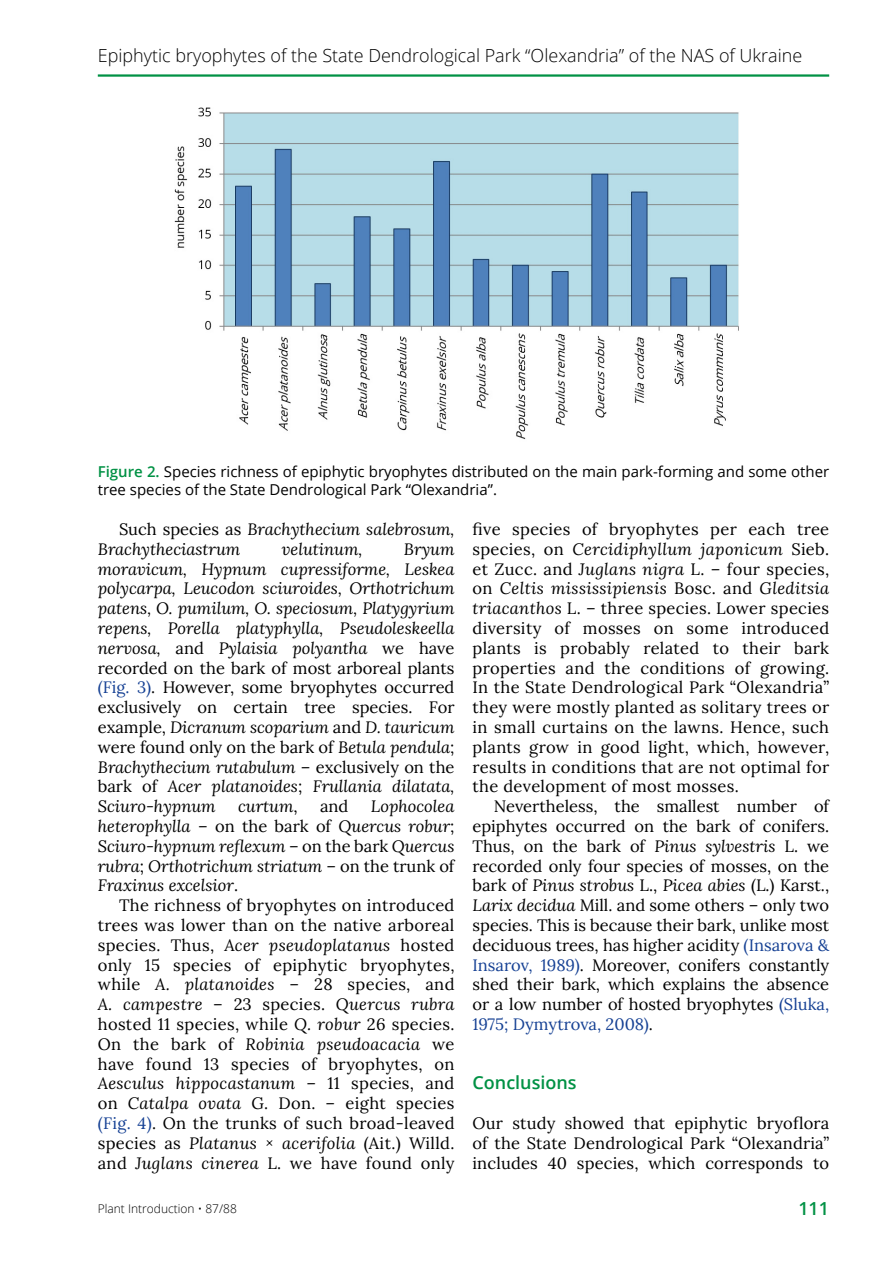
<style>
.page{position:relative;width:893px;height:1263px;background:#fff}
.page>*{position:absolute;margin:0;border:0;box-sizing:border-box;transform-origin:0 0}
.t1{font:300 18px "Open Sans";color:#000}
.t2{font:600 18px "Open Sans";color:#009144}
.t3{font:16.5px/19.8px "Lora";letter-spacing:.01em;color:#000;text-align:justify}
.t4{font:italic 16.5px/19.8px "Lora";color:#000;text-align:justify}
.t5{font:15px/18px "Open Sans";color:#000}
.t6{font:300 12px "Open Sans";color:#000}
.s1{font-weight:600;color:#009144}
.s2{font-style:normal}
.s3{font-style:italic}
.s4{color:#164194}
.s5{font-style:normal;color:#164194}
</style>
<div class="page">
<hr style="left:98px;top:74px;width:731px;height:3px;background:#009144">
<img style="left:174px;top:107px;width:565px;height:333px">
<p class="t1" style="left:98px;top:43px;width:706px">Epiphytic bryophytes of the State Dendrological Park “Olexandria” of the NAS of Ukraine</p>
<p class="t5" style="left:98px;top:463px;width:733px"><span class="s1">Figure 2.</span> Species richness of epiphytic bryophytes distributed on the main park-forming and some other tree species of the State Dendrological Park “Olexandria”.</p>
<p class="t4" style="left:98px;top:519px;width:358px;text-indent:21px"><span class="s2">Such species as</span> Brachythecium salebrosum,<br>Brachytheciastrum</p>
<p class="t3" style="left:472px;top:518px;width:358px">five species of bryophytes per each tree species, on <span class="s3">Cercidiphyllum japonicum</span> Sieb. et Zucc. and <span class="s3">Juglans nigra</span> L. – four species, on <span class="s3">Celtis mississipiensis</span> Bosc. and <span class="s3">Gleditsia triacanthos</span> L. – three species. Lower species diversity of mosses on some introduced plants is probably related to their bark properties and the conditions of growing.<br>In the State Dendrological Park “Olexandria” they were mostly planted as solitary trees or in small curtains on the lawns. Hence, such plants grow in good light, which, however, results in conditions that are not optimal for the development of most mosses.</p>
<p class="t3" style="left:472px;top:795px;width:358px;text-indent:21px">Nevertheless, the smallest number of epiphytes occurred on the bark of conifers.<br>Thus, on the bark of <span class="s3">Pinus sylvestris</span> L. we recorded only four species of mosses, on the bark of <span class="s3">Pinus strobus</span> L., <span class="s3">Picea abies</span> (L.) Karst., <span class="s3">Larix decidua</span> Mill. and some others – only two species. This is because their bark, unlike most deciduous trees, has higher acidity <span class="s4">(Insarova &amp; Insarov, 1989)</span>. Moreover, conifers constantly shed their bark, which explains the absence or a low number of hosted bryophytes <span class="s4">(Sluka, 1975; Dymytrova, 2008)</span>.</p>
<p class="t4" style="left:282px;top:539px;width:82px">velutinum,</p>
<p class="t4" style="left:98px;top:539px;width:358px;text-indent:306px">Bryum moravicum, Hypnum cupressiforme, Leskea polycarpa, Leucodon sciuroides, Orthotrichum patens, O. pumilum, O. speciosum, Platygyrium repens, Porella platyphylla, Pseudoleskeella nervosa, <span class="s2">and</span> Pylaisia polyantha <span class="s2">we have recorded on the bark of most arboreal plants </span><span class="s5">(Fig. 3)</span><span class="s2">. However, some bryophytes occurred exclusively on certain tree species. For example,</span> Dicranum scoparium <span class="s2">and</span> D. tauricum <span class="s2">were found only on the bark of</span> Betula pendula<span class="s2">; </span>Brachythecium rutabulum <span class="s2">– exclusively on the bark of</span> Acer platanoides<span class="s2">;</span> Frullania dilatata, Sciuro-hypnum</p>
<p class="t4" style="left:98px;top:796px;width:358px;text-indent:273px">Lophocolea heterophylla <span class="s2">– on the bark of</span> Quercus robur<span class="s2">; </span>Sciuro-hypnum reflexum <span class="s2">– on the bark</span> Quercus rubra<span class="s2">;</span> Orthotrichum striatum <span class="s2">– on the trunk of </span>Fraxinus excelsior<span class="s2">.</span></p>
<p class="t3" style="left:98px;top:894px;width:358px;text-indent:21px">The richness of bryophytes on introduced trees was lower than on the native arboreal species. Thus, <span class="s3">Acer pseudoplatanus</span> hosted only 15 species of epiphytic bryophytes, while <span class="s3">A. platanoides</span> – 28 species, and <span class="s3">A. campestre</span> – 23 species. <span class="s3">Quercus rubra </span>hosted 11 species, while <span class="s3">Q. robur</span> 26 species.<br>On the bark of <span class="s3">Robinia pseudoacacia</span> we have found 13 species of bryophytes, on <span class="s3">Aesculus hippocastanum</span> – 11 species, and on <span class="s3">Catalpa ovata</span> G. Don. – eight species <span class="s4">(Fig. 4)</span>. On the trunks of such broad-leaved species as <span class="s3">Platanus × acerifolia</span> (Ait.) Willd. and <span class="s3">Juglans cinerea</span> L. we have found only</p>
<p class="t4" style="left:238px;top:796px;width:61px">curtum<span class="s2">,</span></p>
<p class="t3" style="left:320px;top:795px;width:30px">and</p>
<p class="t2" style="left:472px;top:1070px;width:106px">Conclusions</p>
<p class="t3" style="left:472px;top:1112px;width:358px">Our study showed that epiphytic bryoflora of the State Dendrological Park “Olexandria” includes 40 species, which corresponds to</p>
<p class="t6" style="left:98px;top:1200px;width:141px">Plant Introduction • 87/88</p>
<p class="t2" style="left:798px;top:1196px;width:32px">111</p>
</div>
